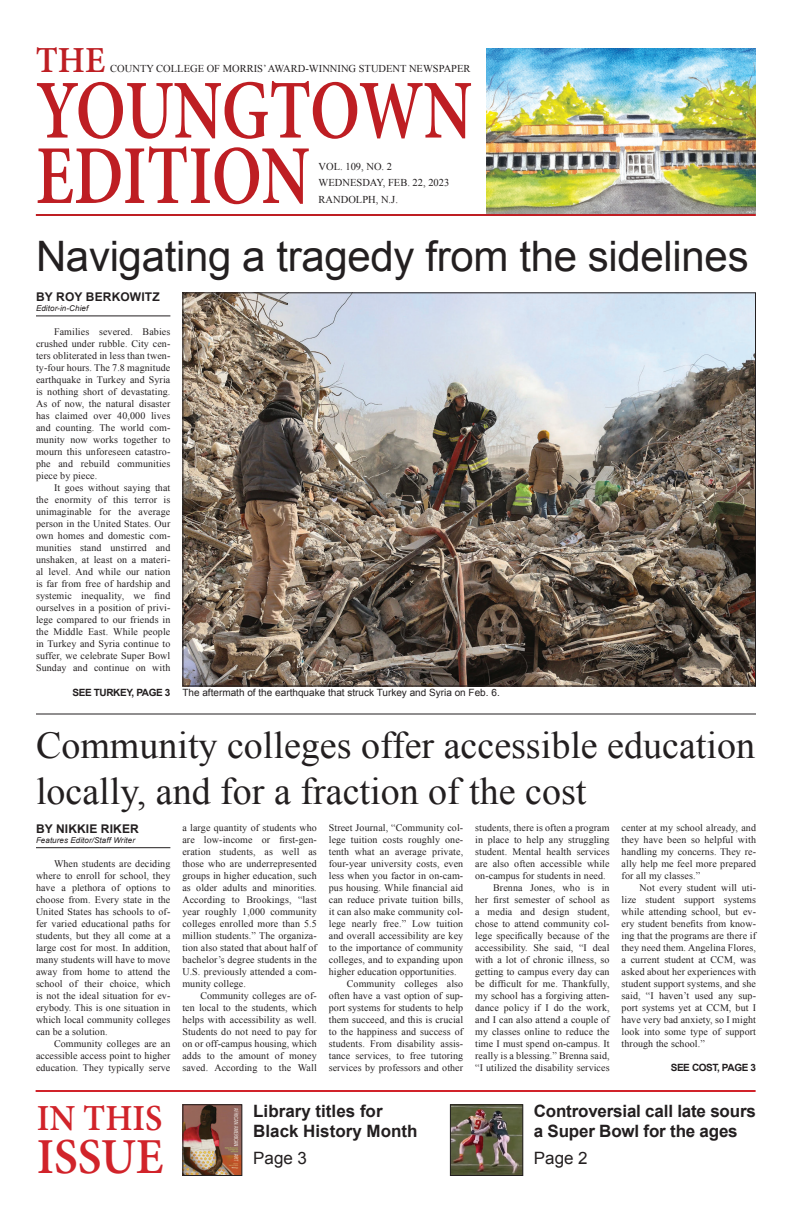
<style>
.page{position:relative;width:792px;height:1224px;background:#fff}
.page>*{position:absolute;margin:0;border:0;box-sizing:border-box;transform-origin:0 0}
.t1{font:600 83.8px "Minion Pro";letter-spacing:-.01em;color:#be1e23;scale:.79 1}
.t2{font:600 50.4px "Minion Pro";color:#d1232a;scale:.95 1}
.Headline_Arial{font:42px "Arial";letter-spacing:-.01em;color:#231f20}
.Headline_Times{font:38px/45.6px "Times New Roman";color:#231f20}
.t3{font:600 36.8px "Minion Pro";color:#d1232a;scale:.95 1}
.t4{font:600 36.8px "Minion Pro";color:#be1e23;scale:.95 1}
.Mugshot_name{font:700 17px/20px "Arial";letter-spacing:-.01em;color:#231f20}
.Photo_Caption{font:17px "Arial";color:#231f20}
.Byline_Name{font:700 12px "Arial";letter-spacing:.01em;color:#231f20}
.Headline_Arial-2{font:10.5px "Times New Roman";color:#231f20}
.Body_Text{font:10px/12px "Times New Roman";letter-spacing:.01em;color:#231f20;text-align:justify}
.Photo_Caption-2{font:10px "Arial";color:#231f20}
.Continued_on{font:700 10px "Arial";letter-spacing:-.04em;color:#231f20}
.Byline_Title{font:italic 8px "Arial";letter-spacing:.01em;color:#231f20}
</style>
<div class="page">
<hr style="left:36px;top:214px;width:720px;height:2px;background:#be1e23">
<img style="left:487px;top:48px;width:269px;height:166px">
<hr style="left:36px;top:1090px;width:720px;height:2px;background:#d1232a">
<hr style="left:36px;top:316px;width:134px;height:1px;background:#231f20">
<img style="left:184px;top:1106px;width:56px;height:68px">
<div style="left:182px;top:1104px;width:60px;height:72px;border:1px solid #231f20"></div>
<img style="left:452px;top:1106px;width:69px;height:68px">
<div style="left:450px;top:1104px;width:73px;height:72px;border:1px solid #231f20"></div>
<img style="left:184px;top:294px;width:570px;height:391px">
<hr style="left:36px;top:847px;width:134px;height:1px;background:#231f20">
<hr style="left:36px;top:714px;width:720px;height:1px;background:#231f20">
<h3 class="t4" style="left:36px;top:35px;width:75px">THE</h3>
<p class="Headline_Arial-2" style="left:110px;top:61px;width:362px">COUNTY COLLEGE OF MORRIS’ AWARD-WINNING STUDENT NEWSPAPER</p>
<h1 class="t1" style="left:36px;top:53px;width:554px">YOUNGTOWN</h1>
<h1 class="t1" style="left:36px;top:118px;width:349px">EDITION</h1>
<p class="Headline_Arial-2" style="left:319px;top:159px;width:75px">VOL. 109, NO. 2</p>
<p class="Headline_Arial-2" style="left:319px;top:176px;width:132px">WEDNESDAY, FEB. 22, 2023</p>
<p class="Headline_Arial-2" style="left:319px;top:192px;width:81px">RANDOLPH, N.J.</p>
<p class="Headline_Arial" style="left:36px;top:228px;width:714px">Navigating a tragedy from the sidelines</p>
<p class="Byline_Name" style="left:36px;top:289px;width:125px">BY ROY BERKOWITZ</p>
<p class="Byline_Title" style="left:36px;top:303px;width:54px">Editor-in-Chief</p>
<p class="Body_Text" style="left:36px;top:326px;width:136px;text-indent:18px">Families severed. Babies crushed under rubble. City cen&shy;ters obliterated in less than twen&shy;ty-four hours. The 7.8 magnitude earthquake in Turkey and Syria is nothing short of devastating.<br>As of now, the natural disaster has claimed over 40,000 lives and counting. The world com&shy;munity now works together to mourn this unforeseen catastro&shy;phe and rebuild communities piece by piece.</p>
<p class="Body_Text" style="left:36px;top:482px;width:136px;text-indent:18px">It goes without saying that the enormity of this terror is unimaginable for the average person in the United States. Our own homes and domestic com&shy;munities stand unstirred and unshaken, at least on a materi&shy;al level. And while our nation is far from free of hardship and systemic inequality, we find ourselves in a position of privi&shy;lege compared to our friends in the Middle East. While people in Turkey and Syria continue to suffer, we celebrate Super Bowl Sunday and continue on with</p>
<p class="Continued_on" style="left:73px;top:686px;width:99px">SEE TURKEY, PAGE 3</p>
<p class="Photo_Caption-2" style="left:182px;top:686px;width:319px">The aftermath of the earthquake that struck Turkey and Syria on Feb. 6.</p>
<p class="Headline_Times" style="left:36px;top:722px;width:721px">Community colleges offer accessible education locally, and for a fraction of the cost</p>
<p class="Byline_Name" style="left:36px;top:821px;width:104px">BY NIKKIE RIKER</p>
<p class="Byline_Title" style="left:36px;top:835px;width:101px">Features Editor/Staff Writer</p>
<p class="Body_Text" style="left:36px;top:857px;width:136px;text-indent:18px">When students are deciding where to enroll for school, they have a plethora of options to choose from. Every state in the United States has schools to of&shy;fer varied educational paths for students, but they all come at a large cost for most. In addition, many students will have to move away from home to attend the school of their choice, which is not the ideal situation for ev&shy;erybody. This is one situation in which local community colleges can be a solution.</p>
<p class="Body_Text" style="left:36px;top:1037px;width:136px;text-indent:18px">Community colleges are an accessible access point to higher education. They typically serve</p>
<p class="Body_Text" style="left:182px;top:822px;width:136px">a large quantity of students who are low-income or first-gen&shy;eration students, as well as those who are underrepresented groups in higher education, such as older adults and minorities.<br>According to Brookings, “last year roughly 1,000 community colleges enrolled more than 5.5 million students.” The organiza&shy;tion also stated that about half of bachelor’s degree students in the U.S. previously attended a com&shy;munity college.</p>
<p class="Body_Text" style="left:182px;top:990px;width:136px;text-indent:18px">Community colleges are of&shy;ten local to the students, which helps with accessibility as well.<br>Students do not need to pay for on or off-campus housing, which adds to the amount of money saved. According to the Wall</p>
<p class="Body_Text" style="left:329px;top:822px;width:136px">Street Journal, “Community col&shy;lege tuition costs roughly one&shy;tenth what an average private, four-year university costs, even less when you factor in on-cam&shy;pus housing. While financial aid can reduce private tuition bills, it can also make community col&shy;lege nearly free.” Low tuition and overall accessibility are key to the importance of community colleges, and to expanding upon higher education opportunities.</p>
<p class="Body_Text" style="left:329px;top:978px;width:136px;text-indent:18px">Community colleges also often have a vast option of sup&shy;port systems for students to help them succeed, and this is crucial to the happiness and success of students. From disability assis&shy;tance services, to free tutoring services by professors and other</p>
<p class="Body_Text" style="left:475px;top:822px;width:136px">students, there is often a program in place to help any struggling student. Mental health services are also often accessible while on-campus for students in need.</p>
<p class="Body_Text" style="left:475px;top:882px;width:136px;text-indent:18px">Brenna Jones, who is in her first semester of school as a media and design student, chose to attend community col&shy;lege specifically because of the accessibility. She said, “I deal with a lot of chronic illness, so getting to campus every day can be difficult for me. Thankfully, my school has a forgiving atten&shy;dance policy if I do the work, and I can also attend a couple of my classes online to reduce the time I must spend on-campus. It really is a blessing.” Brenna said, “I utilized the disability services</p>
<p class="Body_Text" style="left:622px;top:822px;width:136px">center at my school already, and they have been so helpful with handling my concerns. They re&shy;ally help me feel more prepared for all my classes.”</p>
<p class="Body_Text" style="left:622px;top:882px;width:136px;text-indent:18px">Not every student will uti&shy;lize student support systems while attending school, but ev&shy;ery student benefits from know&shy;ing that the programs are there if they need them. Angelina Flores, a current student at CCM, was asked about her experiences with student support systems, and she said, “I haven’t used any sup&shy;port systems yet at CCM, but I have very bad anxiety, so I might look into some type of support through the school.”</p>
<p class="Continued_on" style="left:671px;top:1061px;width:87px">SEE COST, PAGE 3</p>
<h3 class="t3" style="left:37px;top:1092px;width:134px">IN THIS</h3>
<h2 class="t2" style="left:37px;top:1122px;width:135px">ISSUE</h2>
<p class="Mugshot_name" style="left:253px;top:1101px;width:166px">Library titles for<br>Black History Month</p>
<p class="Photo_Caption" style="left:253px;top:1147px;width:55px">Page 3</p>
<p class="Mugshot_name" style="left:534px;top:1101px;width:223px">Controversial call late sours a Super Bowl for the ages</p>
<p class="Photo_Caption" style="left:534px;top:1147px;width:55px">Page 2</p>
</div>
